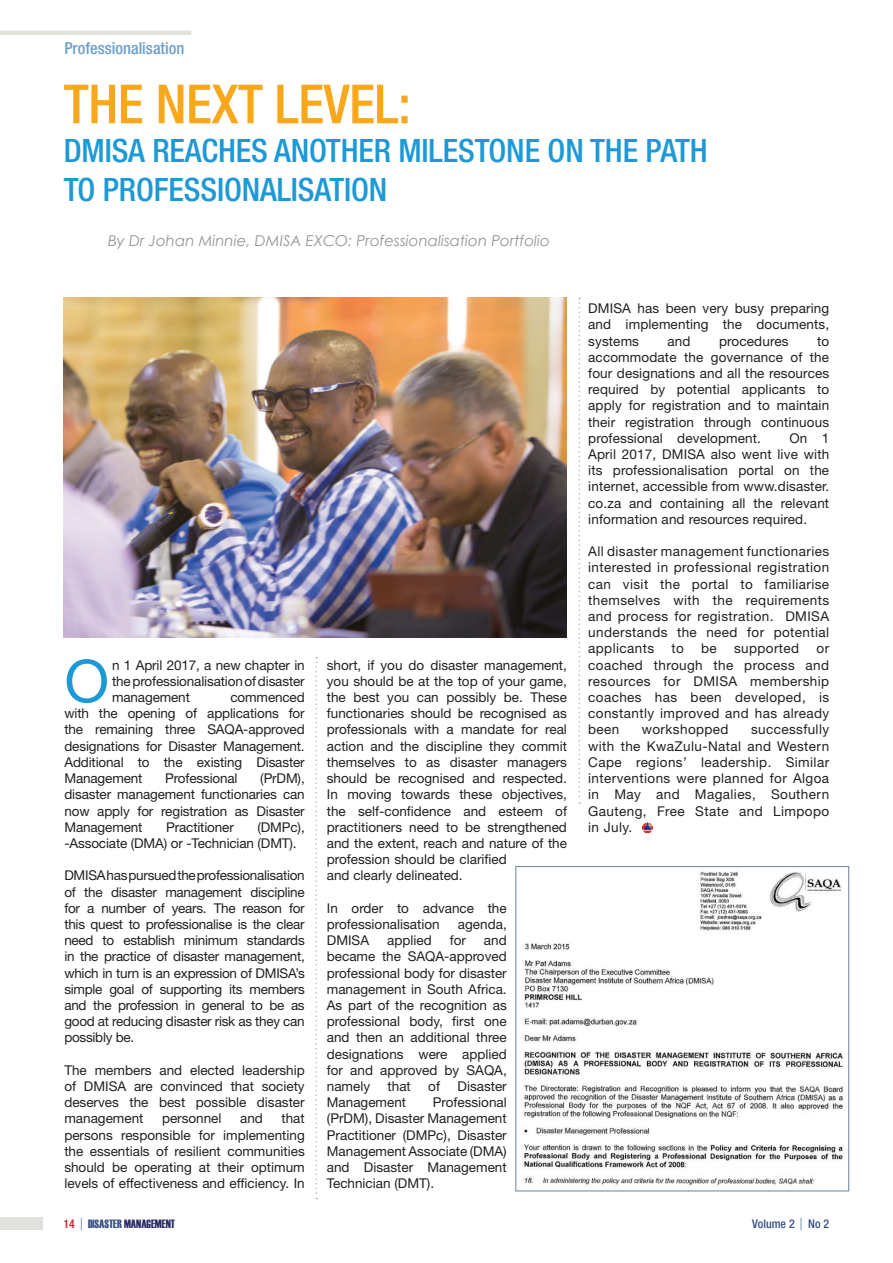
<style>
.page{position:relative;width:893px;height:1263px;background:#fff}
.page>*{position:absolute;margin:0;border:0;box-sizing:border-box;transform-origin:0 0}
.t1{font:58.95px "Helvetica Neue";color:#1d99d6}
.t2{font:500 condensed 54px "Helvetica Neue";letter-spacing:-.01em;color:#f9a71b}
.t3{font:500 condensed 32.25px "Helvetica Neue";letter-spacing:-.005em;color:#1d99d6}
.t4{font:500 condensed 16.5px "Helvetica Neue";color:#6a9fcc}
.t5{font:italic 15px "Century Gothic";color:#939598}
.t6{font:13.5px/16.2px "Helvetica Neue";color:#231f20;text-align:justify}
.t7{font:13.5px "Helvetica Neue";letter-spacing:.03em;color:#231f20}
.t8{font:12px "Haettenschweiler";color:#272a64}
.t9{font:500 condensed 12px "Helvetica Neue";color:#355084}
.s1{font-family:"Helvetica Neue";font-weight:500;font-stretch:condensed;color:#d02029}
.s2{font-family:"Helvetica Neue";font-weight:500;font-stretch:condensed;font-size:16.5px;color:#355084}
.s3{color:#355084}
.s4{font-size:16.5px}
</style>
<div class="page">
<hr style="left:0;top:31px;width:191px;height:4px;background:#e3e1dc">
<div style="left:0;top:1218px;width:43px;height:12px;background:#e3e1dc"></div>
<svg style="left:578px;top:298px;width:2px;height:506px"></svg>
<svg style="left:315px;top:657px;width:2px;height:542px"></svg>
<img style="left:64px;top:298px;width:503px;height:339px">
<img style="left:524px;top:871px;width:319px;height:314px">
<div style="left:515px;top:866px;width:334px;height:325px;border:1px solid #808e9e"></div>
<svg style="left:642px;top:823px;width:10px;height:10px"></svg>
<p class="t4" style="left:64px;top:39px;width:122px">PROFESSIONALISATION</p>
<h2 class="t2" style="left:64px;top:72px;width:349px">THE NEXT LEVEL:</h2>
<h3 class="t3" style="left:64px;top:131px;width:229px">DMISA REACHES ANOT</h3>
<h3 class="t3" style="left:341px;top:131px;width:135px">HER MILESTON</h3>
<h3 class="t3" style="left:525px;top:131px;width:185px">E ON THE PATH</h3>
<h3 class="t3" style="left:64px;top:170px;width:136px">TO PROFESSIONALISATION</h3>
<p class="t5" style="left:108px;top:230px;width:443px">By Dr Johan Minnie, DMISA EXCO: Professionalisation Portfolio</p>
<h1 class="t1" style="left:64px;top:646px;width:46px">O</h1>
<p class="t6" style="left:112px;top:657px;width:194px">n 1 April 2017, a new chapter in the professionalisation of disaster management</p>
<p class="t6" style="left:64px;top:689px;width:242px;text-indent:166px">commenced with the opening of applications for the remaining three SAQA-approved designations for Disaster Management.<br>Additional to the existing Disaster Management</p>
<p class="t6" style="left:64px;top:770px;width:242px;text-indent:196px">(PrDM), disaster management functionaries can now apply for registration as Disaster Management</p>
<p class="t6" style="left:165px;top:770px;width:74px">Professional</p>
<p class="t6" style="left:64px;top:819px;width:242px;text-indent:193px">(DMPc), -Associate (DMA) or -Technician (DMT).</p>
<p class="t6" style="left:64px;top:867px;width:242px">DMISA has pursued the professionalisation of the disaster management discipline for a number of years. The reason for this quest to professionalise is the clear need to establish minimum standards in the practice of disaster management, which in turn is an expression of DMISA’s simple goal of supporting its members and the profession in general to be as good at reducing disaster risk as they can possibly be.</p>
<p class="t6" style="left:64px;top:1062px;width:242px">The members and elected leadership of DMISA are convinced that society deserves the best possible disaster management</p>
<p class="t6" style="left:166px;top:819px;width:69px">Practitioner</p>
<p class="t6" style="left:64px;top:1110px;width:242px;text-indent:217px">that persons responsible for implementing the essentials of resilient communities should be operating at their optimum levels of effectiveness and efficiency. In</p>
<p class="t6" style="left:162px;top:1110px;width:61px">personnel</p>
<p class="t6" style="left:240px;top:1110px;width:24px">and</p>
<p class="t6" style="left:327px;top:657px;width:242px;text-align:left">short, if you do disaster management, you should be at the top of your game, the best you can possibly be. These functionaries should be recognised as professionals with a mandate for real action and the discipline they commit themselves to as disaster managers should be recognised and respected.<br>In moving towards these objectives, the self-confidence and esteem of practitioners need to be strengthened and the extent, reach and nature of the profession should be clarified<br>and clearly delineated.</p>
<p class="t6" style="left:327px;top:900px;width:181px">In order to advance the professionalisation</p>
<p class="t6" style="left:458px;top:916px;width:50px">agenda,</p>
<p class="t6" style="left:327px;top:932px;width:44px">DMISA</p>
<p class="t6" style="left:387px;top:932px;width:46px">applied</p>
<p class="t6" style="left:450px;top:932px;width:18px">for</p>
<p class="t6" style="left:327px;top:932px;width:181px;text-indent:157px">and became the SAQA-approved professional body for disaster management in South Africa.<br>As part of the recognition as professional body, first one and then an additional three designations were applied for and approved by SAQA, namely</p>
<p class="t6" style="left:388px;top:1078px;width:25px">that</p>
<p class="t6" style="left:428px;top:1078px;width:13px">of</p>
<p class="t6" style="left:457px;top:1078px;width:51px">Disaster</p>
<p class="t6" style="left:327px;top:1094px;width:81px">Management</p>
<p class="t6" style="left:327px;top:1094px;width:181px;text-indent:106px">Professional (PrDM), Disaster Management Practitioner (DMPc), Disaster Management Associate (DMA) and Disaster Management Technician (DMT).</p>
<p class="t6" style="left:588px;top:300px;width:242px">DMISA has been very busy preparing and implementing the documents, systems</p>
<p class="t6" style="left:668px;top:333px;width:25px">and</p>
<p class="t6" style="left:719px;top:333px;width:71px">procedures</p>
<p class="t6" style="left:588px;top:333px;width:242px;text-indent:229px">to accommodate the governance of the four designations and all the resources required by potential applicants to apply for registration and to maintain their registration through continuous professional development.</p>
<p class="t6" style="left:588px;top:430px;width:242px;text-indent:201px">On 1<br>April 2017, DMISA also went live with its professionalisation portal on the internet, accessible from www.disaster. co.za and containing all the relevant information and resources required.</p>
<p class="t6" style="left:588px;top:543px;width:242px">All disaster management functionaries interested in professional registration can visit the portal to familiarise themselves with the requirements and process for registration. DMISA understands the need for potential applicants</p>
<p class="t6" style="left:671px;top:640px;width:14px">to</p>
<p class="t6" style="left:701px;top:640px;width:17px">be</p>
<p class="t7" style="left:734px;top:641px;width:67px">supported</p>
<p class="t6" style="left:588px;top:640px;width:242px;text-indent:228px">or coached through the process and resources for DMISA membership coaches has been developed, is constantly improved and has already been</p>
<p class="t6" style="left:588px;top:721px;width:242px;text-indent:163px">successfully with the KwaZulu-Natal and Western Cape regions’ leadership. Similar interventions were planned for Algoa in May and Magalies, Southern Gauteng, Free State and Limpopo in July.</p>
<p class="t7" style="left:642px;top:722px;width:88px">workshopped</p>
<p class="t8" style="left:64px;top:1216px;width:113px"><span class="s1">14</span> <span class="s2">|</span> <span class="s3">DISASTER</span> MANAGEMENT</p>
<p class="t9" style="left:752px;top:1217px;width:78px">VOLUME 2 <span class="s4">|</span> NO 2</p>
</div>
